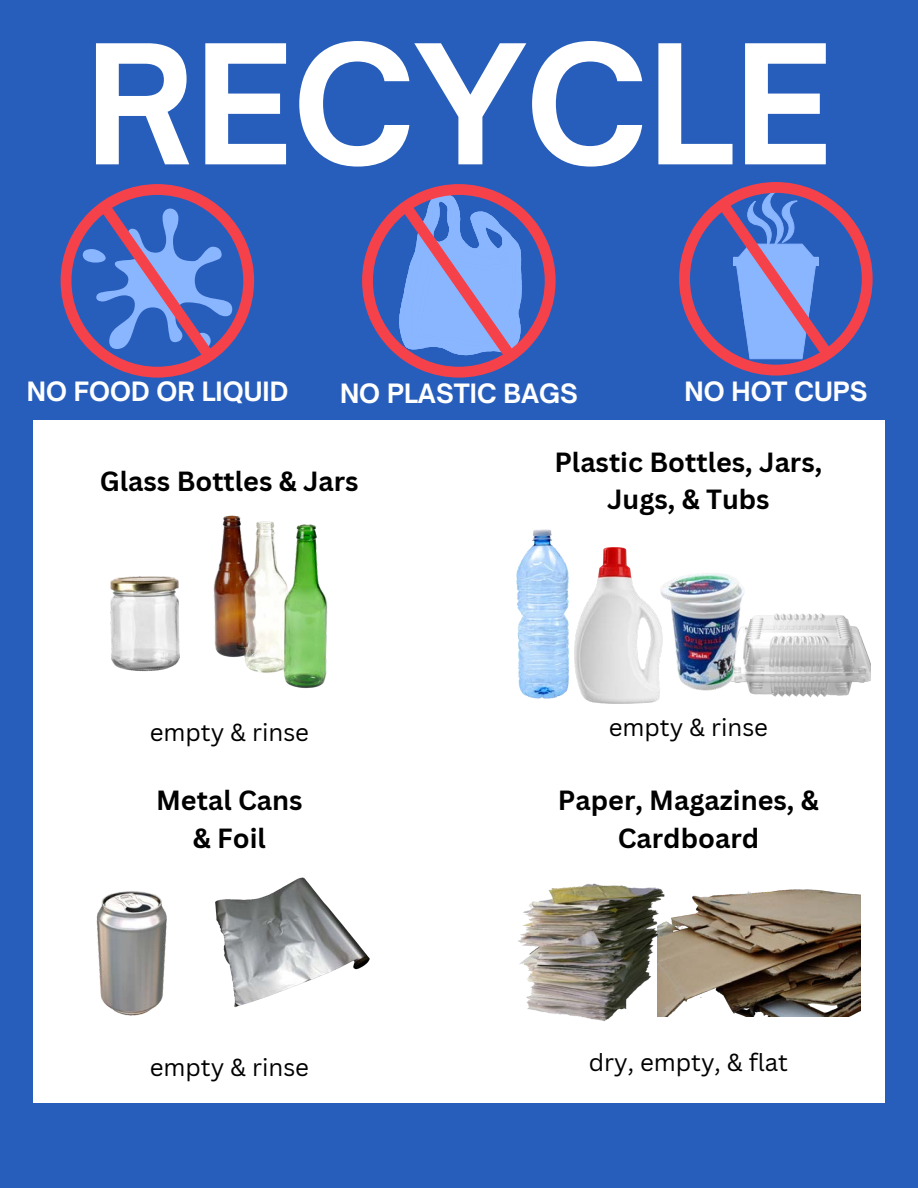
<style>
.page{position:relative;width:918px;height:1188px;background:#fff}
.page>*{position:absolute;margin:0;border:0;box-sizing:border-box;transform-origin:0 0}
.t1{font:700 158.7px "Open Sauce One";color:#fff}
.t2{font:700 27px/37.2px "Canva Sans";color:#000;text-align:center}
.t3{font:700 25.5px "Open Sauce One";color:#fff}
.t4{font:24px "Canva Sans";color:#000}
</style>
<div class="page">
<div style="left:0;top:0;width:918px;height:420px;background:#275ebc"></div>
<div style="left:0;top:1104px;width:918px;height:84px;background:#275ebc"></div>
<div style="left:0;top:216px;width:33px;height:952px;background:#275ebc"></div>
<div style="left:885px;top:192px;width:33px;height:951px;background:#275ebc"></div>
<svg style="left:61px;top:184px;width:193px;height:194px"></svg>
<svg style="left:362px;top:184px;width:194px;height:194px"></svg>
<svg style="left:679px;top:182px;width:194px;height:194px"></svg>
<img style="left:516px;top:529px;width:54px;height:170px">
<img style="left:666px;top:889px;width:195px;height:128px">
<img style="left:518px;top:883px;width:148px;height:138px">
<img style="left:96px;top:891px;width:71px;height:125px">
<img style="left:574px;top:548px;width:66px;height:155px">
<img style="left:771px;top:613px;width:100px;height:85px">
<img style="left:215px;top:877px;width:155px;height:131px">
<img style="left:110px;top:576px;width:70px;height:96px">
<img style="left:213px;top:515px;width:115px;height:174px">
<img style="left:640px;top:573px;width:131px;height:130px">
<p class="t1" style="left:85px;top:6px;width:749px">RECYCLE</p>
<p class="t3" style="left:27px;top:376px;width:263px">NO FOOD OR LIQUID</p>
<p class="t3" style="left:340px;top:377px;width:239px">NO PLASTIC BAGS</p>
<p class="t3" style="left:685px;top:376px;width:185px">NO HOT CUPS</p>
<p class="t2" style="left:100px;top:462px;width:260px">Glass Bottles &amp; Jars</p>
<p class="t2" style="left:554px;top:443px;width:269px">Plastic Bottles, Jars,<br>Jugs, &amp; Tubs</p>
<p class="t4" style="left:150px;top:716px;width:161px">empty &amp; rinse</p>
<p class="t4" style="left:609px;top:710px;width:161px">empty &amp; rinse</p>
<p class="t2" style="left:156px;top:781px;width:148px">Metal Cans &amp; Foil</p>
<p class="t2" style="left:558px;top:781px;width:262px">Paper, Magazines, &amp;<br>Cardboard</p>
<p class="t4" style="left:150px;top:1050px;width:161px">empty &amp; rinse</p>
<p class="t4" style="left:589px;top:1045px;width:201px">dry, empty, &amp; flat</p>
</div>
